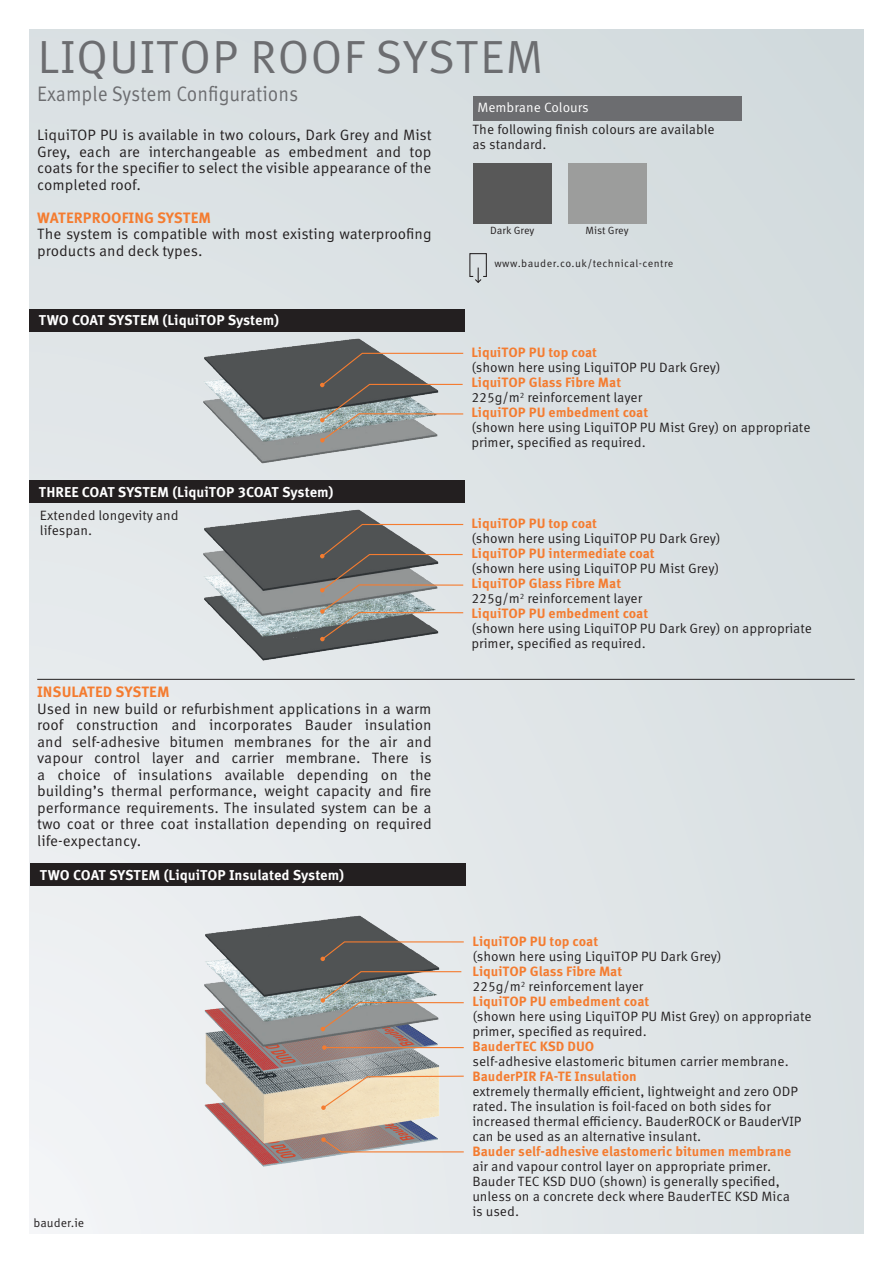
<style>
.page{position:relative;width:893px;height:1263px;background:#fff}
.page>*{position:absolute;margin:0;border:0;box-sizing:border-box;transform-origin:0 0}
.t1{font:46.5px "Meta Correspondence Pro";letter-spacing:.02em;color:#6c6d70}
.t2{font:21px "Meta Correspondence Pro";color:#6c6d70;scale:.9 1}
.t3{font:15px/16.5px "Meta Correspondence Pro";color:#231f20;text-align:justify}
.t4{font:700 15px "Meta Correspondence Pro";color:#f47c30}
.t5{font:700 14.25px "Meta Correspondence Pro";letter-spacing:-.005em;color:#fff}
.t6{font:13.5px/15px "Meta Correspondence Pro";color:#231f20}
.t7{font:700 13.5px/15px "Meta Correspondence Pro";color:#f47c30}
.t8{font:13.5px "Meta Correspondence Pro";color:#fff}
.t9{font:12px "Meta Correspondence Pro";color:#231f20}
.t10{font:10.5px "Meta Correspondence Pro";letter-spacing:.035em;color:#231f20}
.t11{font:10.5px "Meta Correspondence Pro";color:#231f20}
.t12{font:10.5px "Meta Correspondence Pro";letter-spacing:-.005em;color:#231f20}
.s1{font-weight:400;color:#231f20}
</style>
<div class="page">
<div style="left:30px;top:30px;width:833px;height:1203px;background:linear-gradient(to right,#e6eaec,#d7dee1)"></div>
<div style="left:31px;top:863px;width:435px;height:22px;background:#231f20"></div>
<div style="left:30px;top:309px;width:435px;height:22px;background:#231f20"></div>
<div style="left:30px;top:481px;width:435px;height:22px;background:#231f20"></div>
<img style="left:196px;top:885px;width:250px;height:297px">
<img style="left:195px;top:331px;width:250px;height:141px">
<img style="left:195px;top:503px;width:250px;height:178px">
<hr style="left:324px;top:1047px;width:140px;height:1px;background:#f47c30">
<svg style="left:322px;top:1045px;width:5px;height:5px"></svg>
<svg style="left:321px;top:1075px;width:144px;height:35px;background:#e9dabf"></svg>
<svg style="left:321px;top:1137px;width:144px;height:16px;background:#bcaba6"></svg>
<svg style="left:320px;top:352px;width:144px;height:90px;background:#969795"></svg>
<svg style="left:320px;top:523px;width:144px;height:118px;background:#929290"></svg>
<svg style="left:469px;top:253px;width:18px;height:31px"></svg>
<div style="left:568px;top:164px;width:79px;height:60px;background:#9c9d9c"></div>
<div style="left:473px;top:164px;width:79px;height:60px;background:#585858"></div>
<div style="left:473px;top:97px;width:268px;height:24px;background:#6c6d70"></div>
<hr style="left:37px;top:679px;width:818px;height:1px;background:#231f20">
<svg style="left:320px;top:941px;width:145px;height:20px;background:#8a8683"></svg>
<svg style="left:321px;top:970px;width:144px;height:61px;background:#a7aaa8"></svg>
<h1 class="t1" style="left:37px;top:21px;width:508px">LIQUITOP ROOF SYSTEM</h1>
<h2 class="t2" style="left:37px;top:78px;width:292px">Example System Configurations</h2>
<p class="t3" style="left:37px;top:126px;width:396px">LiquiTOP PU is available in two colours, Dark Grey and Mist Grey, each are interchangeable as embedment and top coats for the specifier to select the visible appearance of the completed roof.</p>
<p class="t4" style="left:37px;top:206px;width:175px">WATERPROOFING SYSTEM</p>
<p class="t3" style="left:37px;top:225px;width:396px">The system is compatible with most existing waterproofing products and deck types.</p>
<p class="t8" style="left:477px;top:98px;width:113px">Membrane Colours</p>
<p class="t6" style="left:472px;top:121px;width:244px">The following finish colours are available as standard.</p>
<p class="t11" style="left:490px;top:223px;width:46px">Dark Grey</p>
<p class="t12" style="left:586px;top:223px;width:45px">Mist Grey</p>
<p class="t10" style="left:494px;top:255px;width:181px">www.bauder.co.uk/technical-centre</p>
<p class="t5" style="left:39px;top:309px;width:242px">TWO COAT SYSTEM (LiquiTOP System)</p>
<p class="t5" style="left:39px;top:480px;width:296px">THREE COAT SYSTEM (LiquiTOP 3COAT System)</p>
<p class="t6" style="left:40px;top:507px;width:140px">Extended longevity and lifespan.</p>
<p class="t4" style="left:37px;top:680px;width:134px">INSULATED SYSTEM</p>
<p class="t3" style="left:37px;top:699px;width:396px">Used in new build or refurbishment applications in a warm roof construction and incorporates Bauder insulation and self-adhesive bitumen membranes for the air and vapour control layer and carrier membrane. There is a choice of insulations available depending on the building’s thermal performance, weight capacity and fire performance requirements. The insulated system can be a two coat or three coat installation depending on required life-expectancy.</p>
<p class="t5" style="left:40px;top:863px;width:306px">TWO COAT SYSTEM (LiquiTOP Insulated System)</p>
<p class="t9" style="left:34px;top:1214px;width:52px">bauder.ie</p>
<p class="t7" style="left:471px;top:344px;width:127px">LiquiTOP PU top coat</p>
<p class="t6" style="left:471px;top:359px;width:251px">(shown here using LiquiTOP PU Dark Grey)</p>
<p class="t7" style="left:471px;top:374px;width:178px">LiquiTOP Glass Fibre Mat<br><span class="s1">225g/m</span><sup>2</sup> <span class="s1">reinforcement layer<br></span>LiquiTOP PU embedment coat</p>
<p class="t6" style="left:471px;top:419px;width:341px">(shown here using LiquiTOP PU Mist Grey) on appropriate primer, specified as required.</p>
<p class="t7" style="left:471px;top:515px;width:127px">LiquiTOP PU top coat</p>
<p class="t6" style="left:471px;top:530px;width:251px">(shown here using LiquiTOP PU Dark Grey)</p>
<p class="t7" style="left:471px;top:545px;width:185px">LiquiTOP PU intermediate coat</p>
<p class="t6" style="left:471px;top:560px;width:249px">(shown here using LiquiTOP PU Mist Grey)</p>
<p class="t7" style="left:471px;top:575px;width:178px">LiquiTOP Glass Fibre Mat<br><span class="s1">225g/m</span><sup>2</sup> <span class="s1">reinforcement layer<br></span>LiquiTOP PU embedment coat</p>
<p class="t6" style="left:471px;top:620px;width:342px">(shown here using LiquiTOP PU Dark Grey) on appropriate primer, specified as required.</p>
<p class="t7" style="left:472px;top:933px;width:127px">LiquiTOP PU top coat</p>
<p class="t6" style="left:472px;top:948px;width:251px">(shown here using LiquiTOP PU Dark Grey)</p>
<p class="t7" style="left:472px;top:963px;width:178px">LiquiTOP Glass Fibre Mat<br><span class="s1">225g/m</span><sup>2</sup> <span class="s1">reinforcement layer<br></span>LiquiTOP PU embedment coat</p>
<p class="t6" style="left:472px;top:1008px;width:341px">(shown here using LiquiTOP PU Mist Grey) on appropriate primer, specified as required.</p>
<p class="t7" style="left:472px;top:1038px;width:123px">BauderTEC KSD DUO</p>
<p class="t6" style="left:472px;top:1053px;width:318px">self-adhesive elastomeric bitumen carrier membrane.</p>
<p class="t7" style="left:472px;top:1068px;width:166px">BauderPIR FA-TE Insulation</p>
<p class="t6" style="left:472px;top:1083px;width:330px">extremely thermally efficient, lightweight and zero ODP rated. The insulation is foil-faced on both sides for increased thermal efficiency. BauderROCK or BauderVIP can be used as an alternative insulant.</p>
<p class="t7" style="left:472px;top:1143px;width:320px">Bauder self-adhesive elastomeric bitumen membrane</p>
<p class="t6" style="left:472px;top:1158px;width:319px">air and vapour control layer on appropriate primer.<br>Bauder TEC KSD DUO (shown) is generally specified, unless on a concrete deck where BauderTEC KSD Mica is used.</p>
</div>
